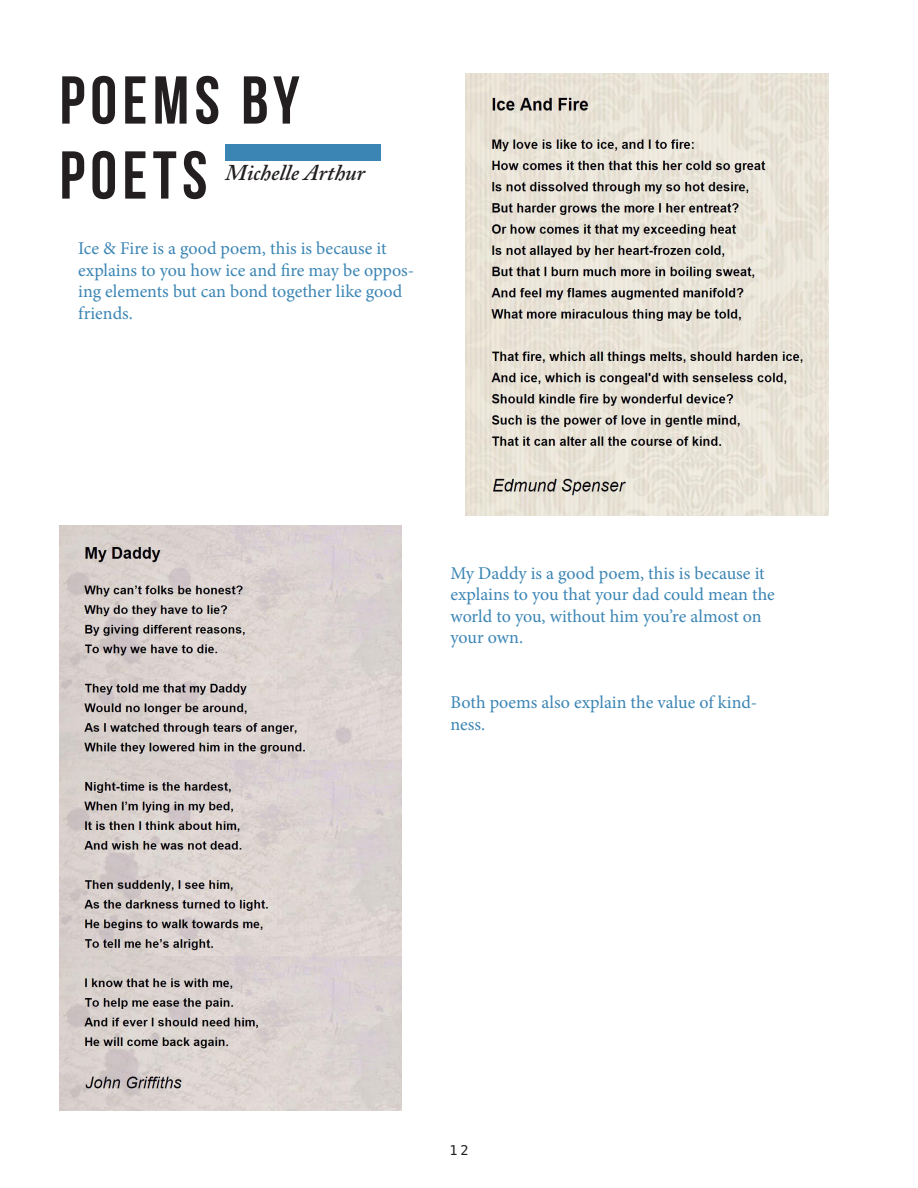
<style>
.page{position:relative;width:918px;height:1188px;background:#fff}
.page>*{position:absolute;margin:0;border:0;box-sizing:border-box;transform-origin:0 0}
.Headline{font:67.5px/75px "Bebas Neue";letter-spacing:.08em;color:#231f20}
.Subheadline{font:italic 600 22.5px "Adobe Caslon Pro";color:#231f20}
.t1{font:18px/21.6px "Minion Pro";color:#3b85b4}
.t2{font:13.5px "Hack";color:#231f20}
</style>
<div class="page">
<div style="left:225px;top:144px;width:156px;height:17px;background:#3b85b4"></div>
<img style="left:465px;top:73px;width:364px;height:443px">
<img style="left:60px;top:526px;width:341px;height:584px">
<p class="Headline" style="left:60px;top:62px;width:242px">POEMS BY<br>POETS</p>
<p class="Subheadline" style="left:225px;top:159px;width:141px">Michelle Arthur</p>
<p class="t1" style="left:78px;top:238px;width:338px">Ice &amp; Fire is a good poem, this is because it explains to you how ice and fire may be oppos&shy;ing elements but can bond together like good friends.</p>
<p class="t1" style="left:450px;top:562px;width:326px">My Daddy is a good poem, this is because it explains to you that your dad could mean the world to you, without him you’re almost on your own.</p>
<p class="t1" style="left:450px;top:692px;width:308px">Both poems also explain the value of kind&shy;ness.</p>
<p class="t2" style="left:450px;top:1142px;width:20px">12</p>
</div>
